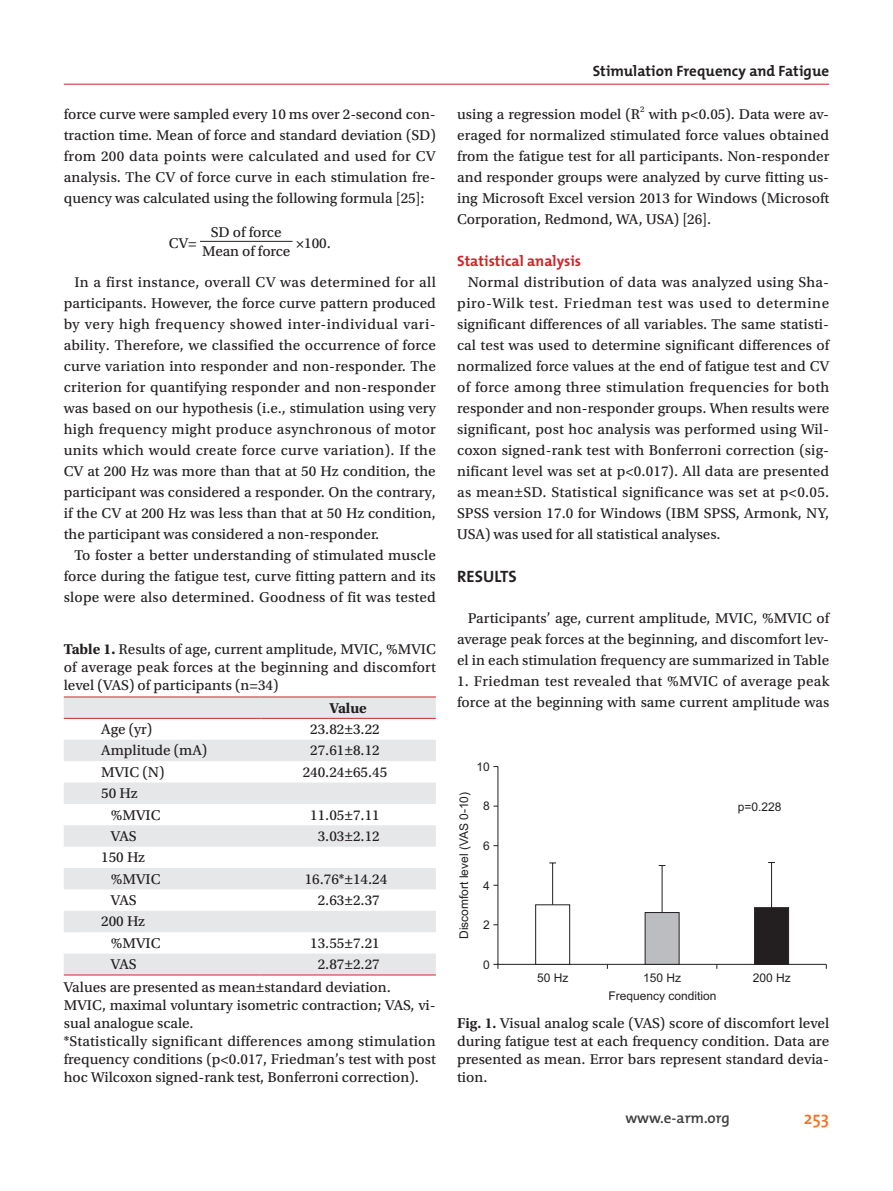
<style>
.page{position:relative;width:893px;height:1191px;background:#fff}
.page>*{position:absolute;margin:0;border:0;box-sizing:border-box;transform-origin:0 0}
.t1{font:600 18px "The Mix";color:#f47321}
.서론{font:700 16.5px "The Mix";color:#231f20}
.바탕글{font:15px/21px "Utopia Std Capt";color:#231f20;text-align:justify}
.표{font:15px/18px "Utopia Std Capt";color:#231f20;text-align:justify}
.그림{font:15px/18px "Utopia Std Capt";color:#231f20;text-align:justify}
.t2{font:700 15px "The Mix";color:#231f20}
._1{font:700 15px "The Mix";color:#d1232a}
.t3{font:600 15px "The Mix";color:#3e3e3f}
.표1라인{font:700 15px "Utopia Std";color:#231f20}
.t4{font:12px "Arial";color:#231f20}
.바탕글-2{font:8.7px "Utopia Std Capt";color:#231f20}
.s1{font-family:"Utopia Std";font-weight:700}
.s2{font-family:"Utopia Std";font-weight:600}
</style>
<div class="page">
<hr style="left:64px;top:84px;width:765px;height:1px;background:#d1232a">
<hr style="left:200px;top:241px;width:92px;height:1px;background:#231f20">
<svg style="left:64px;top:697px;width:372px;height:277px;fill:#e6e7e9"></svg>
<hr style="left:64px;top:696px;width:196px;height:1px;background:#d1232a">
<hr style="left:260px;top:696px;width:176px;height:1px;background:#d1232a">
<hr style="left:64px;top:718px;width:196px;height:1px;background:#d1232a">
<hr style="left:260px;top:718px;width:176px;height:1px;background:#d1232a">
<hr style="left:64px;top:974px;width:196px;height:1px;background:#d1232a">
<hr style="left:260px;top:974px;width:176px;height:1px;background:#d1232a">
<svg style="left:493px;top:766px;width:333px;height:199px"></svg>
<hr style="left:552px;top:863px;width:1px;height:76px;background:#231f20">
<div style="left:535px;top:904px;width:35px;height:60px;background:#fff;border:1px solid #231f20"></div>
<hr style="left:662px;top:865px;width:1px;height:76px;background:#231f20">
<div style="left:645px;top:912px;width:34px;height:52px;background:#bcbdc0"></div>
<hr style="left:771px;top:862px;width:1px;height:76px;background:#231f20">
<div style="left:754px;top:907px;width:35px;height:57px;background:#231f20"></div>
<p class="바탕글" style="left:64px;top:104px;width:374px">force curve were sampled every 10 ms over 2-second con&shy;traction time. Mean of force and standard deviation (SD) from 200 data points were calculated and used for CV analysis. The CV of force curve in each stimulation fre&shy;quency was calculated using the following formula [25]:</p>
<p class="바탕글" style="left:169px;top:233px;width:30px">CV=</p>
<p class="바탕글" style="left:211px;top:222px;width:72px">SD of force</p>
<p class="바탕글" style="left:202px;top:241px;width:90px">Mean of force</p>
<p class="바탕글" style="left:296px;top:233px;width:37px">×100.</p>
<p class="바탕글" style="left:64px;top:272px;width:374px;text-indent:11px">In a first instance, overall CV was determined for all participants. However, the force curve pattern produced by very high frequency showed inter-individual vari&shy;ability. Therefore, we classified the occurrence of force curve variation into responder and non-responder. The criterion for quantifying responder and non-responder was based on our hypothesis (i.e., stimulation using very high frequency might produce asynchronous of motor units which would create force curve variation). If the CV at 200 Hz was more than that at 50 Hz condition, the participant was considered a responder. On the contrary, if the CV at 200 Hz was less than that at 50 Hz condition, the participant was considered a non-responder.</p>
<p class="바탕글" style="left:64px;top:545px;width:374px;text-indent:11px">To foster a better understanding of stimulated muscle force during the fatigue test, curve fitting pattern and its slope were also determined. Goodness of fit was tested</p>
<p class="표" style="left:64px;top:640px;width:374px"><span class="s1">Table 1.</span> Results of age, current amplitude, MVIC, %MVIC of average peak forces at the beginning and discomfort level (VAS) of participants (n=34)</p>
<p class="표1라인" style="left:329px;top:699px;width:39px">Value</p>
<p class="표" style="left:101px;top:720px;width:53px">Age (yr)</p>
<p class="표" style="left:310px;top:720px;width:71px">23.82±3.22</p>
<p class="표" style="left:101px;top:742px;width:107px">Amplitude (mA)</p>
<p class="표" style="left:310px;top:742px;width:71px">27.61±8.12</p>
<p class="표" style="left:101px;top:763px;width:65px">MVIC (N)</p>
<p class="표" style="left:303px;top:763px;width:86px">240.24±65.45</p>
<p class="표" style="left:101px;top:784px;width:38px">50 Hz</p>
<p class="표" style="left:111px;top:806px;width:51px">%MVIC</p>
<p class="표" style="left:310px;top:806px;width:71px">11.05±7.11</p>
<p class="표" style="left:111px;top:827px;width:27px">VAS</p>
<p class="표" style="left:318px;top:827px;width:63px">3.03±2.12</p>
<p class="표" style="left:101px;top:848px;width:45px">150 Hz</p>
<p class="표" style="left:111px;top:870px;width:51px">%MVIC</p>
<p class="표" style="left:305px;top:870px;width:84px">16.76*±14.24</p>
<p class="표" style="left:111px;top:891px;width:27px">VAS</p>
<p class="표" style="left:318px;top:891px;width:63px">2.63±2.37</p>
<p class="표" style="left:101px;top:913px;width:45px">200 Hz</p>
<p class="표" style="left:111px;top:934px;width:51px">%MVIC</p>
<p class="표" style="left:310px;top:934px;width:71px">13.55±7.21</p>
<p class="표" style="left:111px;top:955px;width:27px">VAS</p>
<p class="표" style="left:318px;top:955px;width:63px">2.87±2.27</p>
<p class="표" style="left:64px;top:978px;width:329px">Values are presented as mean±standard deviation.</p>
<p class="표" style="left:64px;top:996px;width:374px">MVIC, maximal voluntary isometric contraction; VAS, vi&shy;sual analogue scale.</p>
<p class="표" style="left:64px;top:1032px;width:374px">*Statistically significant differences among stimulation frequency conditions (p&lt;0.017, Friedman’s test with post hoc Wilcoxon signed-rank test, Bonferroni correction).</p>
<p class="t2" style="left:593px;top:59px;width:238px">Stimulation Frequency and Fatigue</p>
<p class="바탕글" style="left:457px;top:104px;width:185px">using a regression model (R</p>
<p class="바탕글-2" style="left:640px;top:104px;width:6px">2</p>
<p class="바탕글" style="left:457px;top:104px;width:374px;text-indent:192px">with p&lt;0.05). Data were av&shy;eraged for normalized stimulated force values obtained from the fatigue test for all participants. Non-responder and responder groups were analyzed by curve fitting us&shy;ing Microsoft Excel version 2013 for Windows (Microsoft Corporation, Redmond, WA, USA) [26].</p>
<p class="_1" style="left:457px;top:248px;width:126px">Statistical analysis</p>
<p class="바탕글" style="left:457px;top:272px;width:374px;text-indent:11px">Normal distribution of data was analyzed using Sha&shy;piro-Wilk test. Friedman test was used to determine significant differences of all variables. The same statisti&shy;cal test was used to determine significant differences of normalized force values at the end of fatigue test and CV of force among three stimulation frequencies for both responder and non-responder groups. When results were significant, post hoc analysis was performed using Wil&shy;coxon signed-rank test with Bonferroni correction (sig&shy;nificant level was set at p&lt;0.017). All data are presented as mean±SD. Statistical significance was set at p&lt;0.05.<br>SPSS version 17.0 for Windows (IBM SPSS, Armonk, NY, USA) was used for all statistical analyses.</p>
<p class="서론" style="left:457px;top:563px;width:61px">RESULTS</p>
<p class="바탕글" style="left:457px;top:608px;width:374px;text-indent:11px">Participants’ age, current amplitude, MVIC, %MVIC of average peak forces at the beginning, and discomfort lev&shy;el in each stimulation frequency are summarized in Table</p>
<p class="바탕글" style="left:457px;top:671px;width:374px">1. Friedman test revealed that %MVIC of average peak force at the beginning with same current amplitude was</p>
<p class="t4" style="left:476px;top:762px;width:15px">10</p>
<p class="t4" style="left:483px;top:801px;width:8px">8</p>
<p class="t4" style="left:483px;top:841px;width:8px">6</p>
<p class="t4" style="left:483px;top:881px;width:8px">4</p>
<p class="t4" style="left:483px;top:920px;width:8px">2</p>
<p class="t4" style="left:459px;top:939px;width:149px;rotate:-90deg">Discomfort level (VAS 0-10)</p>
<p class="t4" style="left:483px;top:960px;width:8px">0</p>
<p class="t4" style="left:738px;top:802px;width:45px">p=0.228</p>
<p class="t4" style="left:537px;top:973px;width:33px">50 Hz</p>
<p class="t4" style="left:753px;top:973px;width:40px">200 Hz</p>
<p class="t4" style="left:643px;top:973px;width:40px">150 Hz</p>
<p class="그림" style="left:457px;top:1014px;width:374px"><span class="s2">Fig. 1.</span> Visual analog scale (VAS) score of discomfort level during fatigue test at each frequency condition. Data are presented as mean. Error bars represent standard devia&shy;tion.</p>
<p class="t4" style="left:608px;top:991px;width:110px">Frequency condition</p>
<p class="t3" style="left:625px;top:1105px;width:106px">www.e-arm.org</p>
<p class="t1" style="left:804px;top:1102px;width:27px">253</p>
</div>
